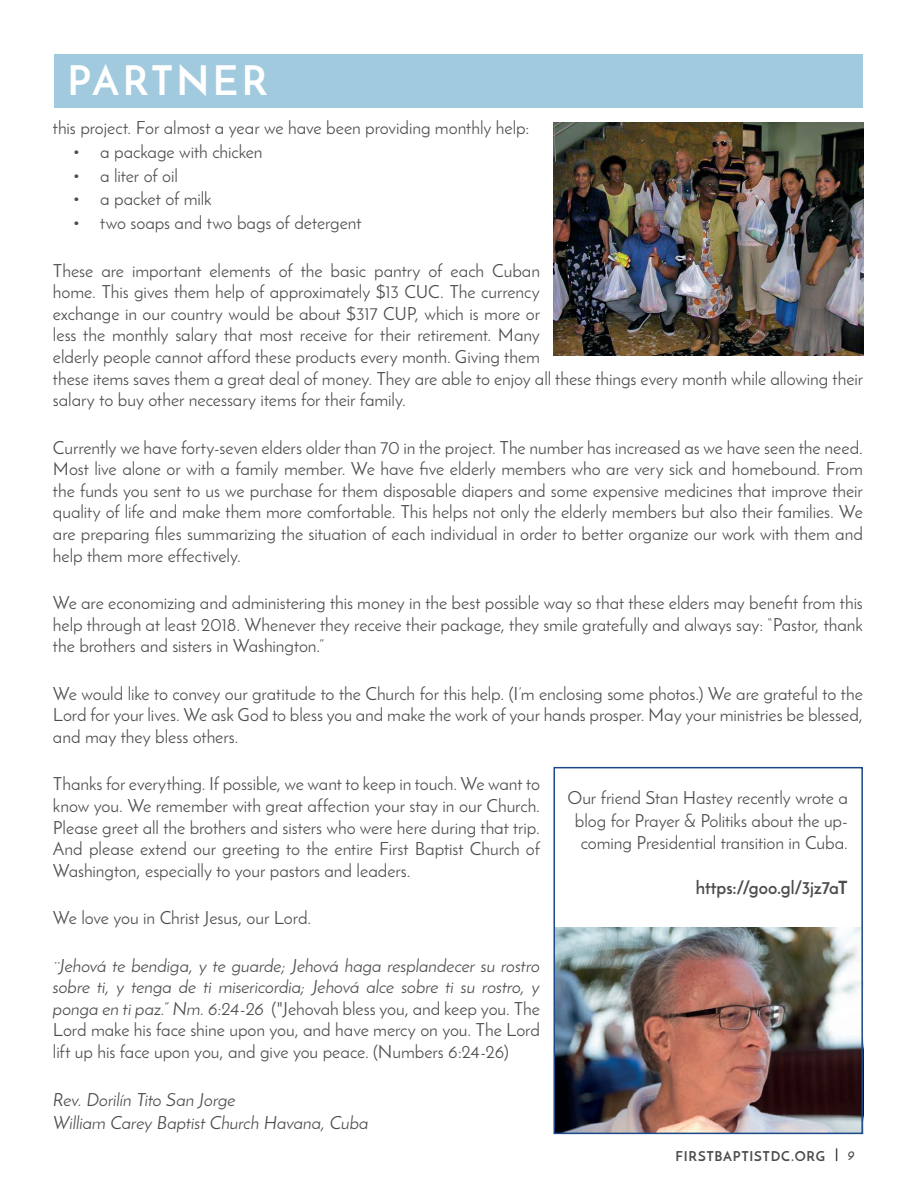
<style>
.page{position:relative;width:918px;height:1188px;background:#fff}
.page>*{position:absolute;margin:0;border:0;box-sizing:border-box;transform-origin:0 0}
.t1{font:700 40.5px "Josefin Sans";letter-spacing:.08em;color:#fff}
.t2{font:18px/21.6px "Josefin Sans";letter-spacing:-.005em;color:#4b4c4d;text-align:justify}
.t3{font:italic 18px/21.6px "Josefin Sans";letter-spacing:-.005em;color:#4b4c4d;text-align:justify}
.t4{font:700 18px "Josefin Sans";letter-spacing:-.005em;color:#4b4c4d}
.t5{font:700 13.5px "Josefin Sans";letter-spacing:.05em;color:#4b4c4d}
.t6{font:italic 700 13.5px "Josefin Slab";color:#4b4c4d}
.s1{font-style:normal}
</style>
<div class="page">
<svg style="left:836px;top:1148px;width:1px;height:13px"></svg>
<img style="left:557px;top:928px;width:307px;height:206px">
<div style="left:54px;top:54px;width:809px;height:53px;background:#a2cade"></div>
<div style="left:554px;top:767px;width:309px;height:367px;border:2px solid #1b4889"></div>
<img style="left:554px;top:123px;width:310px;height:232px">
<h1 class="t1" style="left:68px;top:56px;width:202px">PARTNER</h1>
<p class="t2" style="left:53px;top:117px;width:478px">this project. For almost a year we have been providing monthly help:</p>
<p class="t2" style="left:73px;top:141px;width:191px">• a package with chicken</p>
<p class="t2" style="left:73px;top:164px;width:106px">• a liter of oil</p>
<p class="t2" style="left:73px;top:188px;width:140px">• a packet of milk</p>
<p class="t2" style="left:73px;top:212px;width:290px">• two soaps and two bags of detergent</p>
<p class="t2" style="left:53px;top:259px;width:812px;text-align:left">These are important elements of the basic pantry of each Cuban<br>home. This gives them help of approximately $13 CUC. The currency<br>exchange in our country would be about $317 CUP, which is more or<br>less the monthly salary that most receive for their retirement. Many<br>elderly people cannot afford these products every month. Giving them<br>these items saves them a great deal of money. They are able to enjoy all these things every month while allowing their salary to buy other necessary items for their family.</p>
<p class="t2" style="left:53px;top:436px;width:812px">Currently we have forty-seven elders older than 70 in the project. The number has increased as we have seen the need.<br>Most live alone or with a family member. We have five elderly members who are very sick and homebound. From the funds you sent to us we purchase for them disposable diapers and some expensive medicines that improve their quality of life and make them more comfortable. This helps not only the elderly members but also their families. We are preparing files summarizing the situation of each individual in order to better organize our work with them and help them more effectively.</p>
<p class="t2" style="left:53px;top:592px;width:812px">We are economizing and administering this money in the best possible way so that these elders may benefit from this help through at least 2018. Whenever they receive their package, they smile gratefully and always say: “Pastor, thank the brothers and sisters in Washington.”</p>
<p class="t2" style="left:53px;top:683px;width:812px">We would like to convey our gratitude to the Church for this help. (I’m enclosing some photos.) We are grateful to the Lord for your lives. We ask God to bless you and make the work of your hands prosper. May your ministries be blessed, and may they bless others.</p>
<p class="t2" style="left:53px;top:773px;width:489px">Thanks for everything. If possible, we want to keep in touch. We want to know you. We remember with great affection your stay in our Church.<br>Please greet all the brothers and sisters who were here during that trip.<br>And please extend our greeting to the entire First Baptist Church of Washington, especially to your pastors and leaders.</p>
<p class="t2" style="left:53px;top:907px;width:260px">We love you in Christ Jesus, our Lord.</p>
<p class="t3" style="left:53px;top:954px;width:489px">¨Jehová te bendiga, y te guarde; Jehová haga resplandecer su rostro sobre ti, y tenga de ti misericordia; Jehová alce sobre ti su rostro, y ponga en ti paz.” Nm. 6:24-26 <span class="s1">("Jehovah bless you, and keep you. The Lord make his face shine upon you, and have mercy on you. The Lord lift up his face upon you, and give you peace. (Numbers 6:24-26)</span></p>
<p class="t3" style="left:53px;top:1087px;width:317px;line-height:23.7px">Rev. Dorilín Tito San Jorge<br>William Carey Baptist Church Havana, Cuba</p>
<p class="t2" style="left:567px;top:787px;width:282px;line-height:22.5px;text-align:right">Our friend Stan Hastey recently wrote a blog for Prayer &amp; Politiks about the up&shy;coming Presidential transition in Cuba.</p>
<p class="t4" style="left:696px;top:877px;width:154px">https://goo.gl/3jz7aT</p>
<p class="t5" style="left:676px;top:1147px;width:151px">FIRSTBAPTISTDC.ORG</p>
<p class="t6" style="left:848px;top:1148px;width:9px">9</p>
</div>
